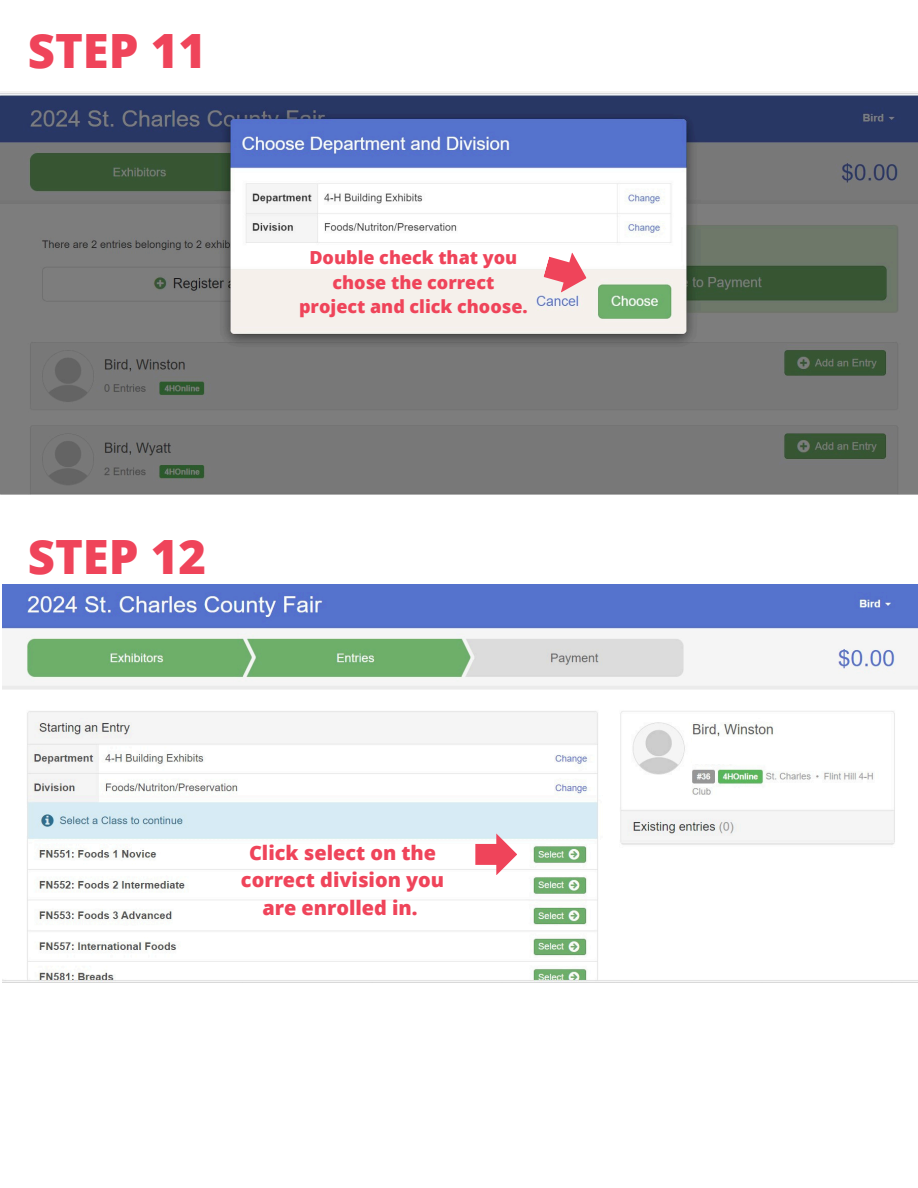
<style>
.page{position:relative;width:918px;height:1188px;background:#fff}
.page>*{position:absolute;margin:0;border:0;box-sizing:border-box;transform-origin:0 0}
.t1{font:800 47.25px "Open Sans";color:#ef445a}
.t2{font:800 19.8px/27.3px "Open Sans";color:#ef445a;text-align:center}
.t3{font:800 18px/24.8px "Open Sans";color:#ef445a;text-align:center}
</style>
<div class="page">
<img style="left:0;top:93px;width:918px;height:402px">
<img style="left:2px;top:585px;width:916px;height:398px">
<svg style="left:543px;top:252px;width:44px;height:41px"></svg>
<svg style="left:475px;top:833px;width:42px;height:42px"></svg>
<svg style="left:692px;top:737px;width:169px;height:28px"></svg>
<p class="t1" style="left:28px;top:18px;width:180px">STEP 11</p>
<h1 class="t1" style="left:28px;top:523px;width:180px">STEP 12</h1>
<p class="t3" style="left:299px;top:245px;width:230px">Double check that you chose the correct project and click choose.</p>
<p class="t2" style="left:241px;top:839px;width:205px">Click select on the correct division you are enrolled in.</p>
</div>
